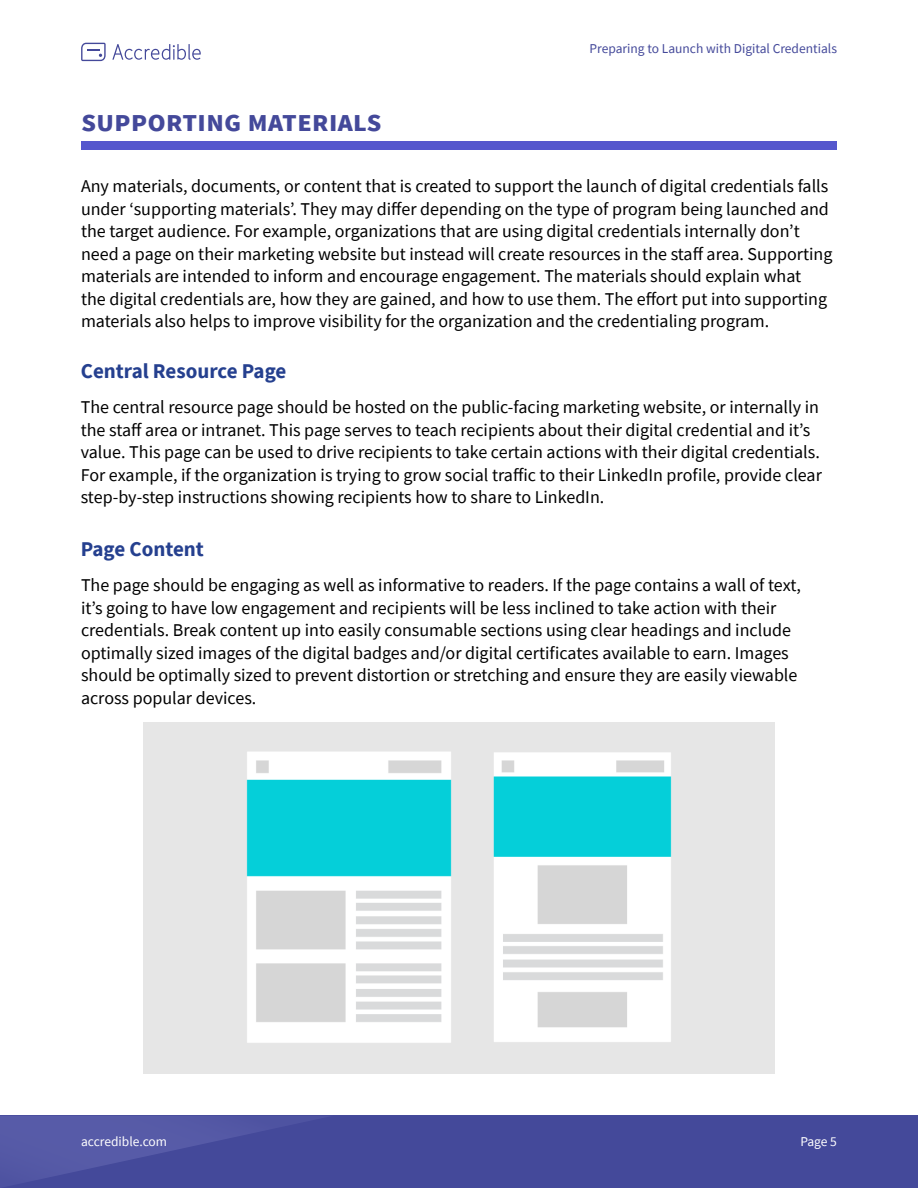
<style>
.page{position:relative;width:918px;height:1188px;background:#fff}
.page>*{position:absolute;margin:0;border:0;box-sizing:border-box;transform-origin:0 0}
.t1{font:700 30px "Source Sans Pro";color:#44499a}
.t2{font:700 21px "Source Sans Pro";color:#25408f}
.t3{font:18px/22.5px "Source Sans Pro";color:#000}
.t4{font:13.5px "Source Sans Pro";color:#44499a}
.t5{font:13.5px "Source Sans Pro";color:#fff}
</style>
<div class="page">
<div style="left:0;top:1115px;width:918px;height:73px;background:#44499a"></div>
<svg style="left:0;top:1116px;width:275px;height:67px"></svg>
<svg style="left:81px;top:43px;width:25px;height:18px"></svg>
<svg style="left:112px;top:44px;width:89px;height:16px"></svg>
<div style="left:81px;top:142px;width:756px;height:8px;background:#5557cd"></div>
<img style="left:144px;top:722px;width:630px;height:352px">
<h1 class="t1" style="left:81px;top:100px;width:302px">supporting materials</h1>
<p class="t4" style="left:590px;top:40px;width:249px">Preparing to Launch with Digital Credentials</p>
<p class="t3" style="left:81px;top:175px;width:753px">Any materials, documents, or content that is created to support the launch of digital credentials falls under ‘supporting materials’. They may differ depending on the type of program being launched and the target audience. For example, organizations that are using digital credentials internally don’t need a page on their marketing website but instead will create resources in the staff area. Supporting materials are intended to inform and encourage engagement. The materials should explain what<br>the digital credentials are, how they are gained, and how to use them. The effort put into supporting materials also helps to improve visibility for the organization and the credentialing program.</p>
<p class="t2" style="left:81px;top:357px;width:207px">Central Resource Page</p>
<p class="t3" style="left:81px;top:396px;width:743px">The central resource page should be hosted on the public-facing marketing website, or internally in the staff area or intranet. This page serves to teach recipients about their digital credential and it’s value. This page can be used to drive recipients to take certain actions with their digital credentials.<br>For example, if the organization is trying to grow social traffic to their LinkedIn profile, provide clear step-by-step instructions showing recipients how to share to LinkedIn.</p>
<p class="t2" style="left:81px;top:535px;width:125px">Page Content</p>
<p class="t3" style="left:81px;top:574px;width:722px">The page should be engaging as well as informative to readers. If the page contains a wall of text, it’s going to have low engagement and recipients will be less inclined to take action with their credentials. Break content up into easily consumable sections using clear headings and include optimally sized images of the digital badges and/or digital certificates available to earn. Images should be optimally sized to prevent distortion or stretching and ensure they are easily viewable across popular devices.</p>
<p class="t5" style="left:81px;top:1133px;width:88px">accredible.com</p>
<p class="t5" style="left:800px;top:1133px;width:38px">Page 5</p>
</div>
